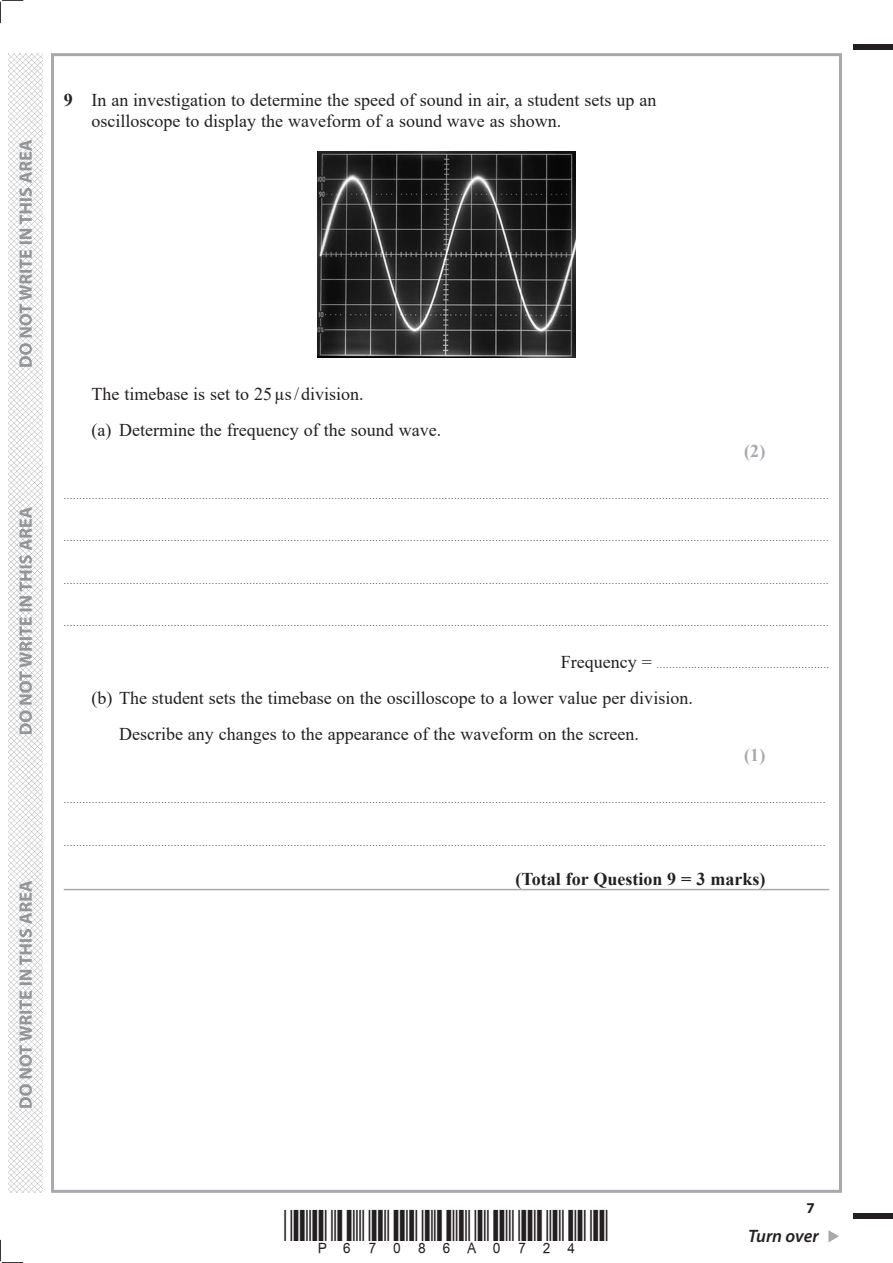
<style>
.page{position:relative;width:893px;height:1263px;background:#fff}
.page>*{position:absolute;margin:0;border:0;box-sizing:border-box;transform-origin:0 0}
.t1{font:18px/36px "Times New Roman";color:#231f20}
.t2{font:700 18px "Times New Roman";color:#231f20}
.t3{font:italic 600 18px "Myriad Pro";letter-spacing:-.005em;color:#231f20}
.t4{font:700 18px "Times New Roman";color:#a8a9ad}
.t5{font:700 15px "Myriad Pro";color:#231f20}
.t6{font:9px "Times New Roman";color:#231f20}
.s1{font-weight:700}
.s2{font-size:18px}
</style>
<div class="page">
<img style="left:9px;top:53px;width:34px;height:1140px">
<svg style="left:828px;top:1230px;width:11px;height:12px"></svg>
<div style="left:853px;top:44px;width:40px;height:5px;background:#231f20"></div>
<div style="left:853px;top:1214px;width:40px;height:5px;background:#231f20"></div>
<svg style="left:0;top:0;width:23px;height:23px"></svg>
<svg style="left:0;top:1240px;width:23px;height:23px"></svg>
<svg style="left:19px;top:140px;width:13px;height:968px"></svg>
<hr style="left:64px;top:889px;width:765px;height:1px;background:#a8a9ad">
<img style="left:317px;top:152px;width:259px;height:205px">
<h1 class="t1" style="left:91px;top:89px;width:566px;line-height:21px;text-indent:-28px"><span class="s1">9</span> In an investigation to determine the speed of sound in air, a student sets up an oscilloscope to display the waveform of a sound wave as shown.</h1>
<h1 class="t1" style="left:91px;top:375px;width:351px">The timebase is set to 25µs/division.<br>(a) Determine the frequency of the sound wave.</h1>
<h1 class="t4" style="left:744px;top:438px;width:23px">(2)</h1>
<p class="t6" style="left:64px;top:490px;width:766px">...................................................................................................................................................................................................................................................</p>
<p class="t6" style="left:64px;top:532px;width:766px">...................................................................................................................................................................................................................................................</p>
<p class="t6" style="left:64px;top:574px;width:766px">...................................................................................................................................................................................................................................................</p>
<p class="t6" style="left:64px;top:616px;width:766px">...................................................................................................................................................................................................................................................</p>
<p class="t6" style="left:561px;top:659px;width:270px"><span class="s2">Frequency =</span> .......................................................</p>
<h1 class="t1" style="left:119px;top:679px;width:575px;text-indent:-28px">(b) The student sets the timebase on the oscilloscope to a lower value per division.<br>Describe any changes to the appearance of the waveform on the screen.</h1>
<h1 class="t4" style="left:744px;top:742px;width:23px">(1)</h1>
<p class="t6" style="left:64px;top:794px;width:763px">..................................................................................................................................................................................................................................................</p>
<p class="t6" style="left:64px;top:836px;width:763px">..................................................................................................................................................................................................................................................</p>
<h1 class="t2" style="left:515px;top:865px;width:251px">(Total for Question 9 = 3 marks)</h1>
<h2 class="t5" style="left:806px;top:1198px;width:10px">7</h2>
<h1 class="t3" style="left:748px;top:1225px;width:72px">Turn over</h1>
</div>
